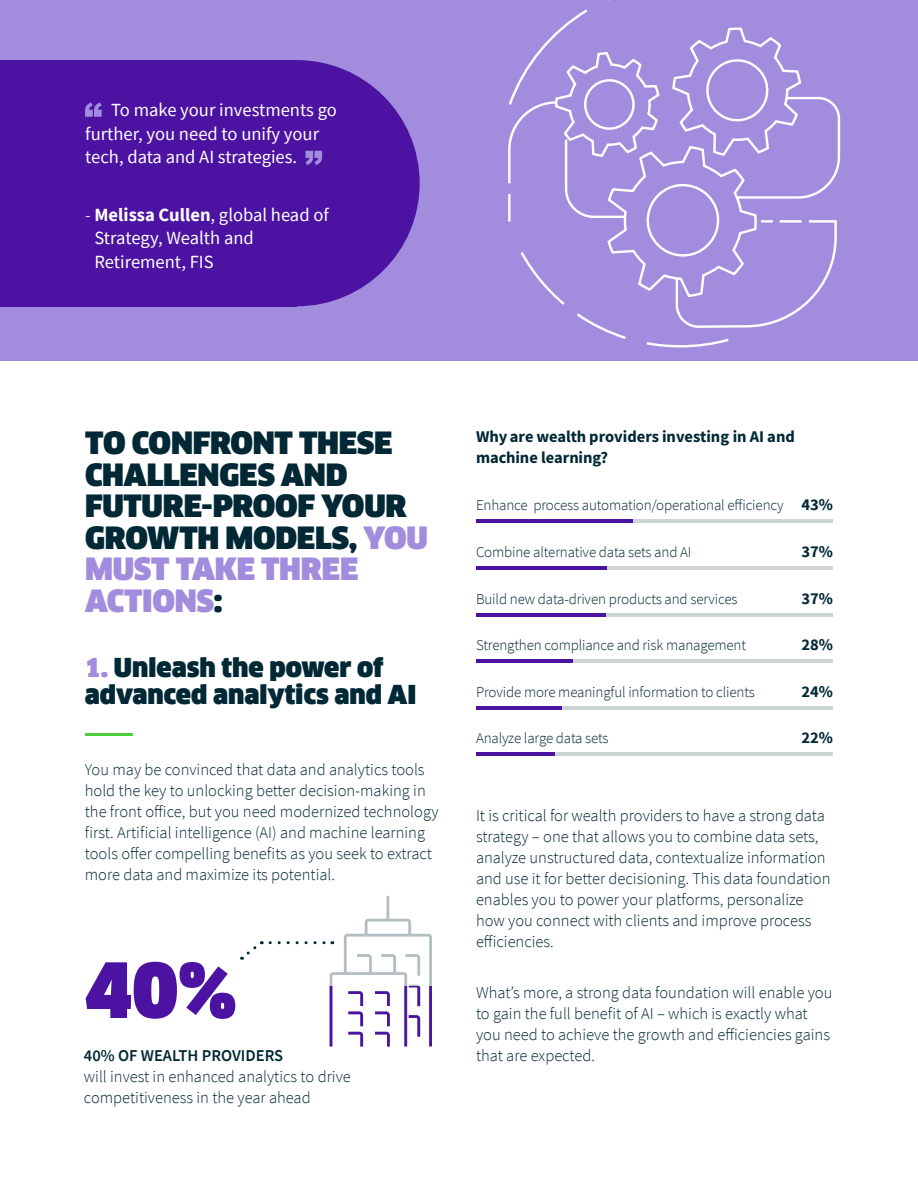
<style>
.page{position:relative;width:918px;height:1188px;background:#fff}
.page>*{position:absolute;margin:0;border:0;box-sizing:border-box;transform-origin:0 0}
.t1{font:900 74.25px "Clan Offc Pro";color:#4c12a1}
.t2{font:900 30px/31.5px "Clan Offc Pro";letter-spacing:-.01em;color:#012834}
.t3{font:900 25.5px/27px "Clan Offc Pro";color:#012834}
.t4{font:18.6px/23.7px "Source Sans Pro";color:#fff}
.t5{font:300 16.5px/21px "Source Sans Pro";color:#012834}
.t6{font:16.5px/21px "Source Sans Variable";color:#012834}
.t7{font:600 16.5px "Source Sans Pro";color:#012834}
.t8{font:700 16.5px "Source Sans Pro";color:#012834}
.t9{font:300 15px "Source Sans Pro";letter-spacing:-.01em;color:#012834}
.s1{font-weight:300}
.s2{font-weight:700}
.s3{color:#a18cde}
.s4{font-weight:700;font-size:16.5px}
</style>
<div class="page">
<div style="left:0;top:0;width:918px;height:363px;background:#a18cde"></div>
<svg style="left:508px;top:0;width:333px;height:348px"></svg>
<div style="left:0;top:361px;width:918px;height:119px;background:#fff"></div>
<hr style="left:85px;top:733px;width:48px;height:3px;background:#4bcd3e">
<div style="left:0;top:60px;width:296px;height:246px;background:#4c12a1"></div>
<div style="left:173px;top:60px;width:247px;height:246px;background:#4c12a1;border-radius:50%"></div>
<svg style="left:85px;top:102px;width:17px;height:15px"></svg>
<svg style="left:306px;top:151px;width:16px;height:14px"></svg>
<hr style="left:476px;top:566px;width:357px;height:4px;background:#ccd4d6">
<hr style="left:476px;top:519px;width:357px;height:4px;background:#ccd4d6">
<hr style="left:476px;top:613px;width:357px;height:4px;background:#ccd4d6">
<hr style="left:476px;top:659px;width:357px;height:4px;background:#ccd4d6">
<hr style="left:476px;top:706px;width:357px;height:4px;background:#ccd4d6">
<hr style="left:476px;top:753px;width:357px;height:3px;background:#ccd4d6">
<hr style="left:476px;top:566px;width:130px;height:4px;background:#4c12a1">
<hr style="left:476px;top:519px;width:156px;height:4px;background:#4c12a1">
<hr style="left:476px;top:613px;width:130px;height:4px;background:#4c12a1">
<hr style="left:476px;top:659px;width:97px;height:4px;background:#4c12a1">
<hr style="left:476px;top:706px;width:85px;height:4px;background:#4c12a1">
<hr style="left:476px;top:753px;width:79px;height:3px;background:#4c12a1">
<svg style="left:242px;top:941px;width:20px;height:19px"></svg>
<svg style="left:270px;top:896px;width:162px;height:151px"></svg>
<svg style="left:330px;top:986px;width:102px;height:61px"></svg>
<p class="t4" style="left:85px;top:98px;width:253px;text-indent:26px">To make your investments go further, you need to unify your tech, data and AI strategies.</p>
<p class="t4" style="left:95px;top:202px;width:236px;text-indent:-9px"><span class="s1">-</span> <span class="s2">Melissa Cullen</span>, global head of<br>Strategy, Wealth and<br>Retirement, FIS</p>
<h2 class="t2" style="left:85px;top:428px;width:344px">TO CONFRONT THESE<br>CHALLENGES AND<br>FUTURE-PROOF YOUR<br>GROWTH MODELS, <span class="s3">YOU<br>MUST TAKE THREE<br>ACTIONS</span>:</h2>
<h3 class="t3" style="left:85px;top:654px;width:333px"><span class="s3">1.</span> Unleash the power of advanced analytics and AI</h3>
<p class="t5" style="left:85px;top:759px;width:355px">You may be convinced that data and analytics tools hold the key to unlocking better decision-making in the front office, but you need modernized technology first. Artificial intelligence (AI) and machine learning tools offer compelling benefits as you seek to extract more data and maximize its potential.</p>
<h1 class="t1" style="left:85px;top:947px;width:153px">40%</h1>
<p class="t7" style="left:84px;top:1045px;width:201px">40% OF WEALTH PROVIDERS</p>
<p class="t5" style="left:84px;top:1066px;width:268px">will invest in enhanced analytics to drive competitiveness in the year ahead</p>
<p class="t6" style="left:476px;top:426px;width:320px">Why are wealth providers investing in AI and machine learning?</p>
<p class="t9" style="left:476px;top:496px;width:359px">Enhance process automation/operational efficiency <span class="s4">43%</span></p>
<p class="t9" style="left:476px;top:543px;width:217px">Combine alternative data sets and AI</p>
<p class="t8" style="left:801px;top:540px;width:33px">37%</p>
<p class="t9" style="left:476px;top:590px;width:263px">Build new data-driven products and services</p>
<p class="t8" style="left:801px;top:587px;width:33px">37%</p>
<p class="t9" style="left:476px;top:636px;width:272px">Strengthen compliance and risk management</p>
<p class="t8" style="left:801px;top:634px;width:33px">28%</p>
<p class="t9" style="left:476px;top:683px;width:280px">Provide more meaningful information to clients</p>
<p class="t8" style="left:801px;top:680px;width:33px">24%</p>
<p class="t9" style="left:476px;top:729px;width:134px">Analyze large data sets</p>
<p class="t8" style="left:801px;top:727px;width:33px">22%</p>
<p class="t5" style="left:476px;top:805px;width:356px">It is critical for wealth providers to have a strong data strategy – one that allows you to combine data sets, analyze unstructured data, contextualize information and use it for better decisioning. This data foundation enables you to power your platforms, personalize how you connect with clients and improve process efficiencies.</p>
<p class="t5" style="left:476px;top:982px;width:358px">What’s more, a strong data foundation will enable you to gain the full benefit of AI – which is exactly what you need to achieve the growth and efficiencies gains that are expected.</p>
</div>
